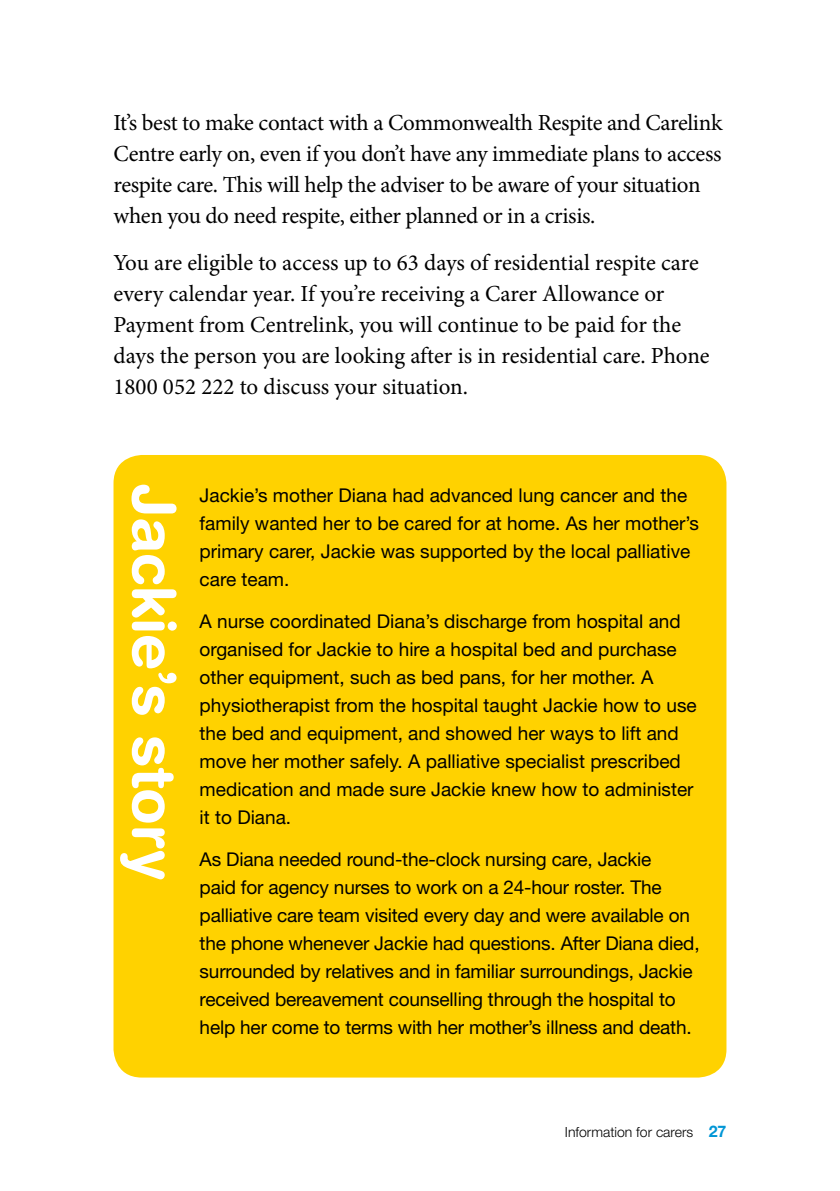
<style>
.page{position:relative;width:840px;height:1191px;background:#fff}
.page>*{position:absolute;margin:0;border:0;box-sizing:border-box;transform-origin:0 0}
.t1{font:700 60px "Helvetica Rounded LT Std";letter-spacing:-.005em;color:#fff}
.t2{font:23px/31px "Minion Pro";letter-spacing:-.01em;color:#000}
.t3{font:19px/28px "Helvetica Neue LT Std";color:#000}
.t4{font:300 14px "Helvetica Neue LT Std";color:#000}
.s1{font-weight:700;font-size:16px;color:#0096d6}
</style>
<div class="page">
<div style="left:113px;top:455px;width:613px;height:622px;background:#ffd200;border-radius:28px"></div>
<p class="t2" style="left:113px;top:107px;width:610px">It’s best to make contact with a Commonwealth Respite and Carelink Centre early on, even if you don’t have any immediate plans to access respite care. This will help the adviser to be aware of your situation when you do need respite, either planned or in a crisis.</p>
<p class="t2" style="left:113px;top:247px;width:597px">You are eligible to access up to 63 days of residential respite care every calendar year. If you’re receiving a Carer Allowance or Payment from Centrelink, you will continue to be paid for the days the person you are looking after is in residential care. Phone 1800 052 222 to discuss your situation.</p>
<p class="t1" style="left:190px;top:483px;width:398px;rotate:90deg">Jackie’s story</p>
<p class="t3" style="left:199px;top:481px;width:500px">Jackie’s mother Diana had advanced lung cancer and the family wanted her to be cared for at home. As her mother’s primary carer, Jackie was supported by the local palliative care team.</p>
<p class="t3" style="left:199px;top:607px;width:498px">A nurse coordinated Diana’s discharge from hospital and organised for Jackie to hire a hospital bed and purchase other equipment, such as bed pans, for her mother. A physiotherapist from the hospital taught Jackie how to use the bed and equipment, and showed her ways to lift and move her mother safely. A palliative specialist prescribed medication and made sure Jackie knew how to administer it to Diana.</p>
<p class="t3" style="left:199px;top:845px;width:501px">As Diana needed round-the-clock nursing care, Jackie<br>paid for agency nurses to work on a 24-hour roster. The palliative care team visited every day and were available on the phone whenever Jackie had questions. After Diana died, surrounded by relatives and in familiar surroundings, Jackie received bereavement counselling through the hospital to help her come to terms with her mother’s illness and death.</p>
<p class="t4" style="left:564px;top:1123px;width:163px">Information for carers <span class="s1">27</span></p>
</div>
